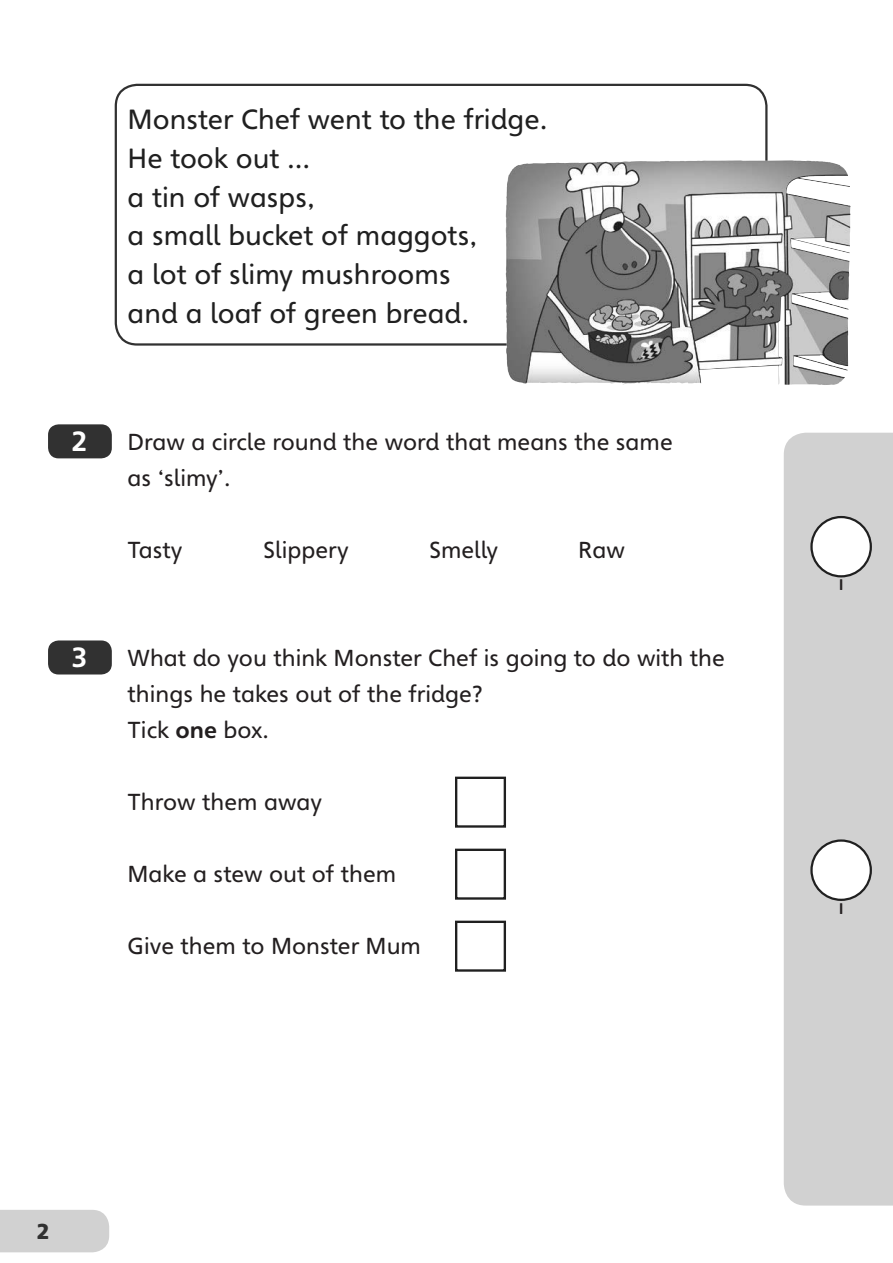
<style>
.page{position:relative;width:893px;height:1263px;background:#fff}
.page>*{position:absolute;margin:0;border:0;box-sizing:border-box;transform-origin:0 0}
.base_font{font:27px/39px "Heinemann Roman Special Rm";color:#202020}
.Question_number_styl{font:700 27px "Heinemann Roman Special";color:#fff}
.Question_number_styl-2{font:22.5px/36px "Heinemann Roman Special Rm";color:#231f20}
.Page_number_style{font:900 21px "Heinemann Roman Special";color:#313131}
.t1{font:700 15px "Heinemann Roman Special";color:#231f20}
.s1{font-family:"Heinemann Roman Special";font-weight:700}
</style>
<div class="page">
<div style="left:0;top:1210px;width:109px;height:42px;background:#d1d1d1"></div>
<div style="left:783px;top:432px;width:110px;height:774px;background:#d1d1d1"></div>
<div style="left:115px;top:84px;width:652px;height:262px;border:2px solid #313131;border-radius:21px"></div>
<div style="left:455px;top:777px;width:51px;height:51px;background:#fff;border:2px solid #202020"></div>
<div style="left:455px;top:849px;width:51px;height:51px;background:#fff;border:2px solid #202020"></div>
<div style="left:455px;top:921px;width:51px;height:51px;background:#fff;border:2px solid #202020"></div>
<div style="left:48px;top:424px;width:64px;height:34px;background:#313131;border-radius:11px"></div>
<div style="left:811px;top:517px;width:60px;height:59px;background:#fff;border-radius:50%"></div>
<div style="left:810px;top:516px;width:62px;height:61px;border:2px solid #202020;border-radius:50%"></div>
<div style="left:48px;top:640px;width:64px;height:34px;background:#313131;border-radius:11px"></div>
<div style="left:811px;top:840px;width:60px;height:60px;background:#fff;border-radius:50%"></div>
<div style="left:810px;top:839px;width:62px;height:62px;border:2px solid #202020;border-radius:50%"></div>
<img style="left:506px;top:160px;width:281px;height:224px">
<h2 class="Question_number_styl" style="left:72px;top:425px;width:16px">2</h2>
<h2 class="Question_number_styl" style="left:72px;top:641px;width:16px">3</h2>
<p class="base_font" style="left:128px;top:99px;width:421px">Monster Chef went to the fridge.</p>
<p class="base_font" style="left:128px;top:138px;width:189px">He took out ... a tin of wasps,</p>
<p class="base_font" style="left:128px;top:216px;width:351px">a small bucket of maggots,</p>
<p class="base_font" style="left:128px;top:255px;width:343px">a lot of slimy mushrooms and a loaf of green bread.</p>
<h2 class="Question_number_styl-2" style="left:128px;top:424px;width:547px">Draw a circle round the word that means the same as ‘slimy’.</h2>
<h2 class="Question_number_styl-2" style="left:128px;top:532px;width:56px">Tasty</h2>
<h2 class="Question_number_styl-2" style="left:264px;top:532px;width:87px">Slippery</h2>
<h2 class="Question_number_styl-2" style="left:429px;top:532px;width:70px">Smelly</h2>
<h2 class="Question_number_styl-2" style="left:578px;top:532px;width:48px">Raw</h2>
<h2 class="Question_number_styl-2" style="left:128px;top:640px;width:599px">What do you think Monster Chef is going to do with the things he takes out of the fridge?</h2>
<h2 class="Question_number_styl-2" style="left:128px;top:712px;width:143px">Tick <span class="s1">one</span> box.</h2>
<h2 class="Question_number_styl-2" style="left:128px;top:784px;width:196px">Throw them away</h2>
<h2 class="Question_number_styl-2" style="left:128px;top:856px;width:270px">Make a stew out of them</h2>
<h2 class="Question_number_styl-2" style="left:128px;top:928px;width:295px">Give them to Monster Mum</h2>
<p class="Page_number_style" style="left:37px;top:1218px;width:13px">2</p>
<p class="t1" style="left:839px;top:575px;width:6px">1</p>
<p class="t1" style="left:839px;top:899px;width:6px">1</p>
</div>
